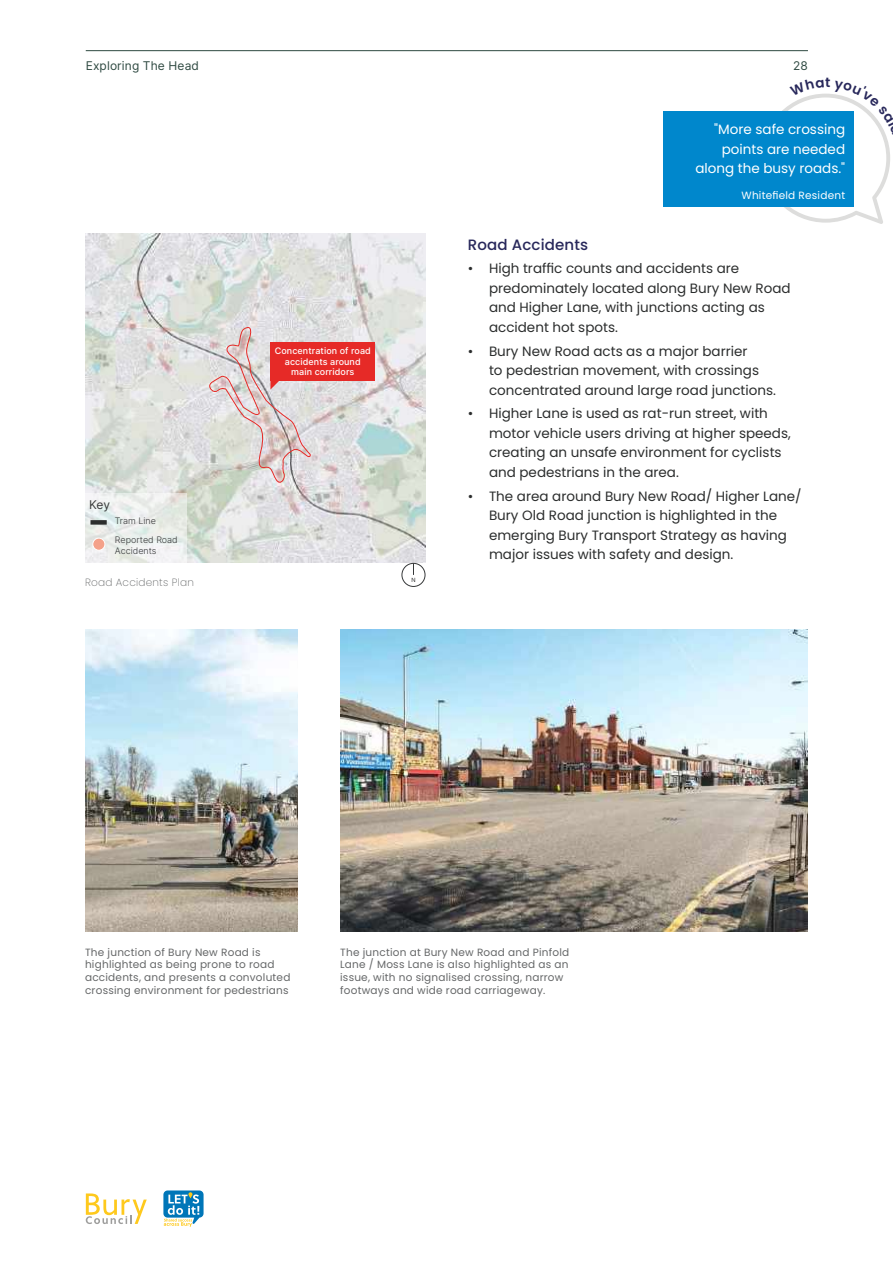
<style>
.page{position:relative;width:893px;height:1263px;background:#fff}
.page>*{position:absolute;margin:0;border:0;box-sizing:border-box;transform-origin:0 0}
.t1{font:500 15px "Poppins";letter-spacing:.01em;color:#28285b}
.t2{font:13.5px/19.5px "Poppins";color:#2b2d2d}
.t3{font:13.5px/19.5px "Poppins";color:#fff;text-align:right}
.t4{font:12px "Inter";letter-spacing:.01em;color:#2e4941}
.t5{font:12px "Inter";color:#363839}
.t6{font:10.5px/12.6px "Poppins";letter-spacing:.02em;color:#656768}
.t7{font:10.5px "Poppins";letter-spacing:.02em;color:#fff}
.t8{font:200 10.5px "Poppins";letter-spacing:.02em;color:#656768}
.t9{font:500 9px/10.5px "Inter";letter-spacing:.01em;color:#fff;text-align:center}
.t10{font:300 9px/19px "Inter";color:#363839}
.t11{font:300 6px "Poppins";color:#000}
</style>
<div class="page">
<hr style="left:86px;top:50px;width:722px;height:1px;background:#2e4941">
<svg style="left:86px;top:1193px;width:61px;height:31px"></svg>
<svg style="left:163px;top:1190px;width:41px;height:37px"></svg>
<img style="left:85px;top:234px;width:340px;height:328px">
<div style="left:270px;top:343px;width:105px;height:38px;background:#e62a27"></div>
<svg style="left:85px;top:493px;width:101px;height:70px;fill:#ebefec"></svg>
<div style="left:93px;top:538px;width:12px;height:12px;background:#f4a189;border-radius:50%"></div>
<div style="left:93px;top:538px;width:12px;height:12px;border:1px solid #fff;border-radius:50%"></div>
<div style="left:90px;top:520px;width:17px;height:5px;background:#2b2d2d"></div>
<svg style="left:206px;top:322px;width:105px;height:164px;background:#dcc2c0"></svg>
<img style="left:340px;top:629px;width:468px;height:303px">
<img style="left:85px;top:629px;width:213px;height:303px">
<div style="left:663px;top:112px;width:191px;height:95px;background:#0087cc"></div>
<div style="left:402px;top:563px;width:23px;height:24px;border:1px solid #363839;border-radius:50%"></div>
<svg style="left:413px;top:563px;width:1px;height:12px"></svg>
<svg style="left:761px;top:93px;width:129px;height:131px"></svg>
<p class="t4" style="left:86px;top:57px;width:115px">Exploring The Head</p>
<p class="t4" style="left:793px;top:57px;width:16px">28</p>
<p class="t5" style="left:89px;top:496px;width:22px">Key</p>
<p class="t10" style="left:115px;top:511px;width:65px">Tram Line<br>Reported Road</p>
<p class="t10" style="left:115px;top:541px;width:43px">Accidents</p>
<p class="t8" style="left:85px;top:576px;width:110px">Road Accidents Plan</p>
<p class="t9" style="left:275px;top:345px;width:98px">Concentration of road accidents around main corridors</p>
<p class="t11" style="left:411px;top:576px;width:6px">N</p>
<p class="t3" style="left:695px;top:120px;width:151px">"More safe crossing points are needed along the busy roads."</p>
<p class="t7" style="left:742px;top:189px;width:105px">Whitefield Resident</p>
<p class="t1" style="left:468px;top:236px;width:122px">Road Accidents</p>
<p class="t2" style="left:489px;top:259px;width:303px;text-indent:-21px">• High traffic counts and accidents are predominately located along Bury New Road and Higher Lane, with junctions acting as accident hot spots.</p>
<p class="t2" style="left:489px;top:341px;width:288px;text-indent:-21px">• Bury New Road acts as a major barrier<br>to pedestrian movement, with crossings concentrated around large road junctions.</p>
<p class="t2" style="left:489px;top:404px;width:303px;text-indent:-21px">• Higher Lane is used as rat-run street, with motor vehicle users driving at higher speeds, creating an unsafe environment for cyclists and pedestrians in the area.</p>
<p class="t2" style="left:489px;top:486px;width:314px;text-indent:-21px">• The area around Bury New Road/ Higher Lane/ Bury Old Road junction is highlighted in the emerging Bury Transport Strategy as having major issues with safety and design.</p>
<p class="t6" style="left:85px;top:946px;width:207px">The junction of Bury New Road is highlighted as being prone to road accidents, and presents a convoluted crossing environment for pedestrians</p>
<p class="t6" style="left:340px;top:946px;width:231px">The junction at Bury New Road and Pinfold Lane / Moss Lane is also highlighted as an issue, with no signalised crossing, narrow footways and wide road carriageway.</p>
</div>
